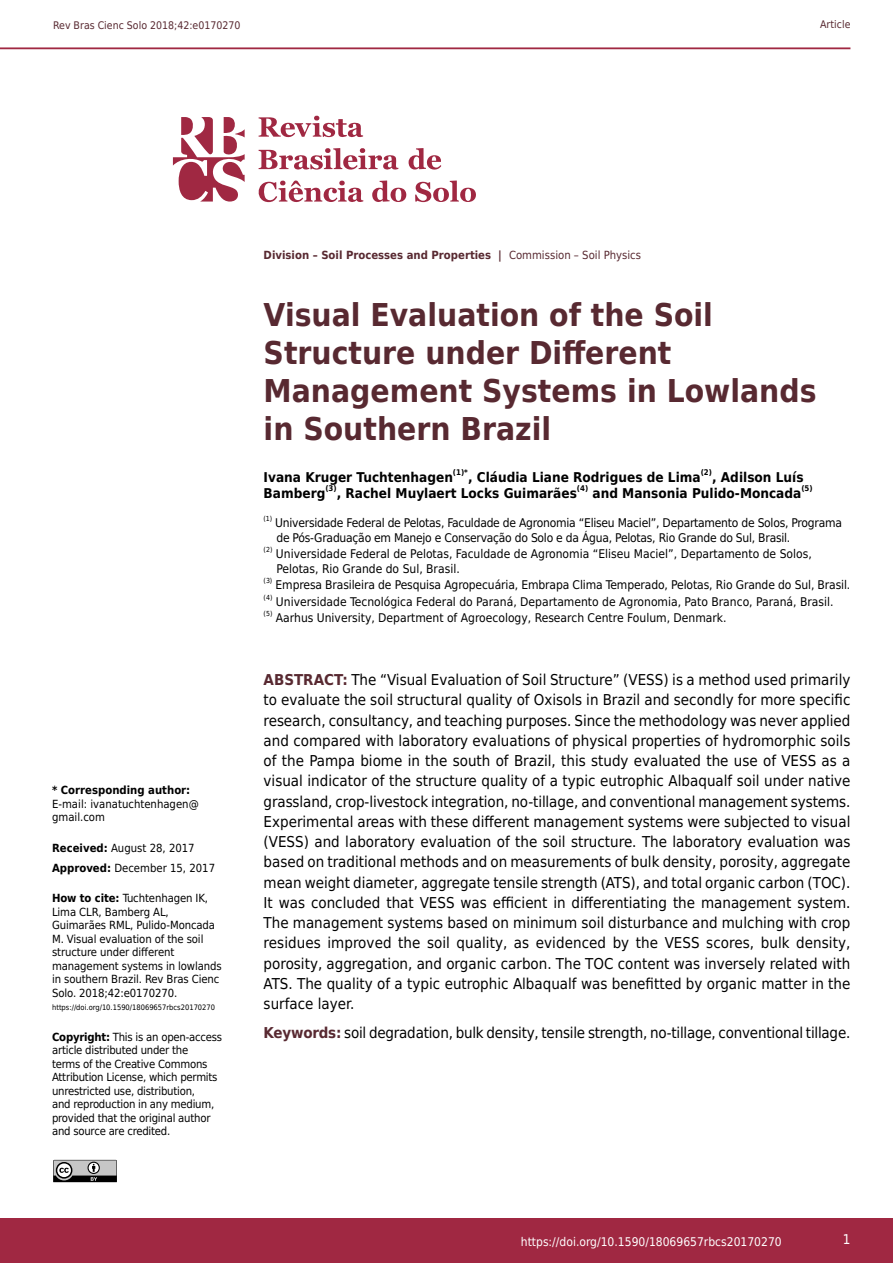
<style>
.page{position:relative;width:893px;height:1263px;background:#fff}
.page>*{position:absolute;margin:0;border:0;box-sizing:border-box;transform-origin:0 0}
.t1{font:700 31.5px/37.8px "DejaVu Sans Condensed";color:#582931}
.t2{font:15px/20.2px "DejaVu Sans Condensed";letter-spacing:-.015em;color:#000;text-align:justify}
.t3{font:700 13.5px "DejaVu Sans Condensed";color:#000}
.t4{font:13.5px "DejaVu Sans Condensed";color:#fff}
.t5{font:12px/14.4px "DejaVu Sans Condensed";letter-spacing:-.01em;color:#000}
.t6{font:12px "DejaVu Sans Condensed";color:#fff}
.t7{font:11.25px/13.5px "DejaVu Sans Condensed";letter-spacing:-.01em;color:#000}
.t8{font:700 11.25px "DejaVu Sans Condensed";color:#582931}
.t9{font:700 11.25px "DejaVu Sans Condensed";color:#000}
.t10{font:10.5px "DejaVu Sans Condensed";color:#582931}
.t11{font:700 7.8px "DejaVu Sans Condensed";color:#000}
.t12{font:7.5px "DejaVu Sans Condensed";color:#000}
.t13{font:6.9px "DejaVu Sans Condensed";color:#000}
.s1{font-weight:400}
.s2{font-weight:700}
.s3{font-weight:700;color:#582931}
</style>
<div class="page">
<hr style="left:0;top:47px;width:850px;height:2px;background:#a02842">
<svg style="left:53px;top:1160px;width:64px;height:22px"></svg>
<div style="left:0;top:1218px;width:893px;height:45px;background:#a02842"></div>
<svg style="left:173px;top:115px;width:303px;height:88px"></svg>
<p class="t10" style="left:53px;top:17px;width:189px">Rev Bras Cienc Solo 2018;42:e0170270</p>
<p class="t10" style="left:820px;top:16px;width:32px">Article</p>
<p class="t8" style="left:264px;top:246px;width:379px">Division – Soil Processes and Properties | <span class="s1">Commission – Soil Physics</span></p>
<p class="t9" style="left:52px;top:781px;width:140px">* Corresponding author:</p>
<p class="t7" style="left:52px;top:797px;width:148px">E-mail: ivanatuchtenhagen@ gmail.com</p>
<p class="t7" style="left:52px;top:838px;width:165px;line-height:20px"><span class="s2">Received:</span> August 28, 2017<br><span class="s2">Approved:</span> December 15, 2017</p>
<p class="t7" style="left:52px;top:891px;width:171px"><span class="s2">How to cite:</span> Tuchtenhagen IK,<br>Lima CLR, Bamberg AL,<br>Guimarães RML, Pulido-Moncada<br>M. Visual evaluation of the soil structure under different management systems in lowlands in southern Brazil. Rev Bras Cienc<br>Solo. 2018;42:e0170270.</p>
<p class="t12" style="left:52px;top:1002px;width:165px">https://doi.org/10.1590/18069657rbcs20170270</p>
<p class="t7" style="left:52px;top:1030px;width:172px"><span class="s2">Copyright:</span> This is an open-access article distributed under the<br>terms of the Creative Commons<br>Attribution License, which permits unrestricted use, distribution,<br>and reproduction in any medium, provided that the original author and source are credited.</p>
<h1 class="t1" style="left:264px;top:295px;width:554px">Visual Evaluation of the Soil<br>Structure under Different<br>Management Systems in Lowlands in Southern Brazil</h1>
<p class="t3" style="left:264px;top:466px;width:191px">Ivana Kruger Tuchtenhagen</p>
<p class="t11" style="left:453px;top:466px;width:17px">(1)*</p>
<p class="t3" style="left:468px;top:466px;width:234px">, Cláudia Liane Rodrigues de Lima</p>
<p class="t11" style="left:701px;top:466px;width:13px">(2)</p>
<p class="t3" style="left:712px;top:466px;width:93px">, Adilson Luís</p>
<p class="t3" style="left:264px;top:482px;width:63px">Bamberg</p>
<p class="t11" style="left:325px;top:482px;width:13px">(3)</p>
<p class="t3" style="left:337px;top:482px;width:242px">, Rachel Muylaert Locks Guimarães</p>
<p class="t11" style="left:577px;top:482px;width:13px">(4)</p>
<p class="t3" style="left:592px;top:482px;width:210px">and Mansonia Pulido-Moncada</p>
<p class="t11" style="left:801px;top:482px;width:13px">(5)</p>
<p class="t13" style="left:264px;top:513px;width:10px">(1)</p>
<p class="t5" style="left:275px;top:516px;width:568px">Universidade Federal de Pelotas, Faculdade de Agronomia “Eliseu Maciel”, Departamento de Solos, Programa de Pós-Graduação em Manejo e Conservação do Solo e da Água, Pelotas, Rio Grande do Sul, Brasil.</p>
<p class="t13" style="left:264px;top:544px;width:10px">(2)</p>
<p class="t5" style="left:276px;top:547px;width:537px">Universidade Federal de Pelotas, Faculdade de Agronomia “Eliseu Maciel”, Departamento de Solos,<br>Pelotas, Rio Grande do Sul, Brasil.</p>
<p class="t13" style="left:264px;top:575px;width:10px">(3)</p>
<p class="t5" style="left:276px;top:577px;width:576px">Empresa Brasileira de Pesquisa Agropecuária, Embrapa Clima Temperado, Pelotas, Rio Grande do Sul, Brasil.</p>
<p class="t13" style="left:264px;top:591px;width:10px">(4)</p>
<p class="t5" style="left:276px;top:594px;width:559px">Universidade Tecnológica Federal do Paraná, Departamento de Agronomia, Pato Branco, Paraná, Brasil.</p>
<p class="t13" style="left:264px;top:608px;width:10px">(5)</p>
<p class="t5" style="left:276px;top:611px;width:452px">Aarhus University, Department of Agroecology, Research Centre Foulum, Denmark.</p>
<p class="t2" style="left:264px;top:669px;width:588px"><span class="s3">ABSTRACT:</span> The “Visual Evaluation of Soil Structure” (VESS) is a method used primarily to evaluate the soil structural quality of Oxisols in Brazil and secondly for more specific research, consultancy, and teaching purposes. Since the methodology was never applied and compared with laboratory evaluations of physical properties of hydromorphic soils of the Pampa biome in the south of Brazil, this study evaluated the use of VESS as a visual indicator of the structure quality of a typic eutrophic Albaqualf soil under native grassland, crop-livestock integration, no-tillage, and conventional management systems.<br>Experimental areas with these different management systems were subjected to visual (VESS) and laboratory evaluation of the soil structure. The laboratory evaluation was based on traditional methods and on measurements of bulk density, porosity, aggregate mean weight diameter, aggregate tensile strength (ATS), and total organic carbon (TOC).<br>It was concluded that VESS was efficient in differentiating the management system.<br>The management systems based on minimum soil disturbance and mulching with crop residues improved the soil quality, as evidenced by the VESS scores, bulk density, porosity, aggregation, and organic carbon. The TOC content was inversely related with ATS. The quality of a typic eutrophic Albaqualf was benefitted by organic matter in the surface layer.</p>
<p class="t2" style="left:264px;top:1022px;width:588px"><span class="s3">Keywords:</span> soil degradation, bulk density, tensile strength, no-tillage, conventional tillage.</p>
<p class="t6" style="left:521px;top:1231px;width:262px">https://doi.org/10.1590/18069657rbcs20170270</p>
<p class="t4" style="left:843px;top:1228px;width:9px">1</p>
</div>
